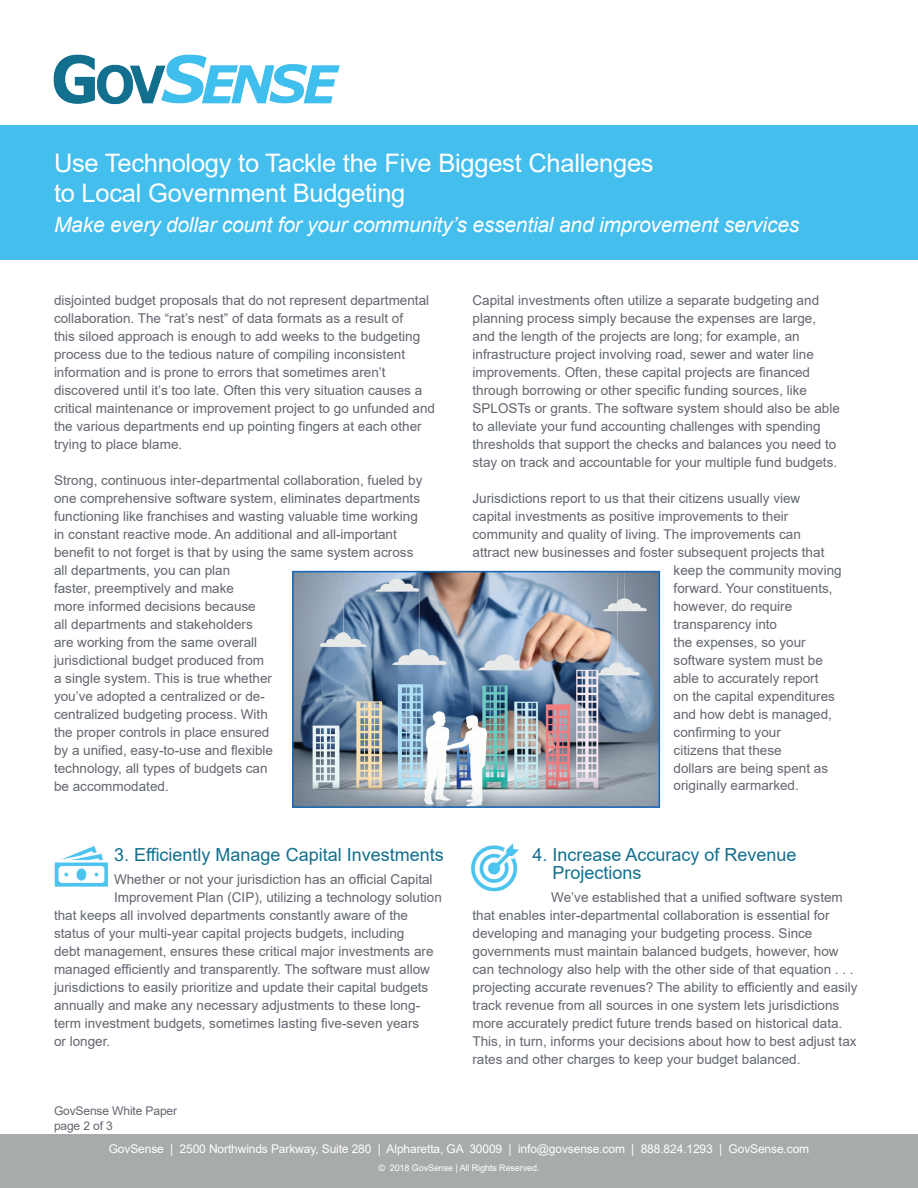
<style>
.page{position:relative;width:918px;height:1188px;background:#fff}
.page>*{position:absolute;margin:0;border:0;box-sizing:border-box;transform-origin:0 0}
.t1{font:25.5px/30px "Arial";letter-spacing:-.01em;color:#fff}
.t2{font:italic 21px "Arial";letter-spacing:-.01em;color:#fff}
.t3{font:18px/18px "Arial";color:#136f8e}
.t4{font:13.5px/18px "Arial";color:#62666f}
.t5{font:12px "Arial";letter-spacing:-.01em;color:#fff}
.t6{font:12px/14.4px "Arial";letter-spacing:-.01em;color:#62666f}
.t7{font:9px "Arial";letter-spacing:-.01em;color:#fff}
</style>
<div class="page">
<img style="left:53px;top:54px;width:287px;height:51px">
<div style="left:0;top:1134px;width:918px;height:54px;background:#a8abac"></div>
<div style="left:0;top:125px;width:918px;height:135px;background:#44beed"></div>
<img style="left:295px;top:574px;width:362px;height:231px">
<div style="left:292px;top:571px;width:368px;height:237px;border:2px solid #1468b3"></div>
<img style="left:54px;top:846px;width:54px;height:41px">
<img style="left:471px;top:843px;width:48px;height:49px">
<h1 class="t1" style="left:54px;top:148px;width:601px">Use Technology to Tackle the Five Biggest Challenges to Local Government Budgeting</h1>
<h2 class="t2" style="left:54px;top:211px;width:747px">Make every dollar count for your community’s essential and improvement services</h2>
<p class="t4" style="left:54px;top:291px;width:383px">disjointed budget proposals that do not represent departmental collaboration. The “rat’s nest” of data formats as a result of<br>this siloed approach is enough to add weeks to the budgeting process due to the tedious nature of compiling inconsistent information and is prone to errors that sometimes aren’t discovered until it’s too late. Often this very situation causes a critical maintenance or improvement project to go unfunded and the various departments end up pointing fingers at each other trying to place blame.</p>
<p class="t4" style="left:54px;top:471px;width:370px">Strong, continuous inter-departmental collaboration, fueled by one comprehensive software system, eliminates departments functioning like franchises and wasting valuable time working in constant reactive mode. An additional and all-important benefit to not forget is that by using the same system across all departments, you can plan<br>faster, preemptively and make<br>more informed decisions because<br>all departments and stakeholders<br>are working from the same overall<br>jurisdictional budget produced from<br>a single system. This is true whether<br>you’ve adopted a centralized or de-<br>centralized budgeting process. With<br>the proper controls in place ensured<br>by a unified, easy-to-use and flexible<br>technology, all types of budgets can<br>be accommodated.</p>
<h3 class="t3" style="left:114px;top:845px;width:331px">3. Efficiently Manage Capital Investments</h3>
<p class="t4" style="left:114px;top:870px;width:320px">Whether or not your jurisdiction has an official Capital</p>
<p class="t4" style="left:114px;top:888px;width:329px">Improvement Plan (CIP), utilizing a technology solution</p>
<p class="t4" style="left:54px;top:906px;width:356px">that keeps all involved departments constantly aware of the</p>
<p class="t4" style="left:54px;top:924px;width:352px">status of your multi-year capital projects budgets, including</p>
<p class="t4" style="left:54px;top:942px;width:381px">debt management, ensures these critical major investments are</p>
<p class="t4" style="left:54px;top:960px;width:377px">managed efficiently and transparently. The software must allow</p>
<p class="t4" style="left:54px;top:978px;width:376px">jurisdictions to easily prioritize and update their capital budgets</p>
<p class="t4" style="left:54px;top:996px;width:368px">annually and make any necessary adjustments to these long-</p>
<p class="t4" style="left:54px;top:1014px;width:367px">term investment budgets, sometimes lasting five-seven years</p>
<p class="t4" style="left:54px;top:1032px;width:58px">or longer.</p>
<p class="t4" style="left:472px;top:291px;width:369px">Capital investments often utilize a separate budgeting and planning process simply because the expenses are large, and the length of the projects are long; for example, an infrastructure project involving road, sewer and water line improvements. Often, these capital projects are financed through borrowing or other specific funding sources, like SPLOSTs or grants. The software system should also be able to alleviate your fund accounting challenges with spending thresholds that support the checks and balances you need to stay on track and accountable for your multiple fund budgets.</p>
<p class="t4" style="left:472px;top:489px;width:329px">Jurisdictions report to us that their citizens usually view</p>
<p class="t4" style="left:472px;top:507px;width:317px">capital investments as positive improvements to their</p>
<p class="t4" style="left:472px;top:525px;width:330px">community and quality of living. The improvements can</p>
<p class="t4" style="left:472px;top:543px;width:353px">attract new businesses and foster subsequent projects that</p>
<p class="t4" style="left:674px;top:561px;width:170px">keep the community moving</p>
<p class="t4" style="left:674px;top:579px;width:161px">forward. Your constituents,</p>
<p class="t4" style="left:674px;top:597px;width:120px">however, do require</p>
<p class="t4" style="left:674px;top:615px;width:105px">transparency into</p>
<p class="t4" style="left:674px;top:633px;width:134px">the expenses, so your</p>
<p class="t4" style="left:674px;top:651px;width:151px">software system must be</p>
<p class="t4" style="left:674px;top:669px;width:146px">able to accurately report</p>
<p class="t4" style="left:674px;top:687px;width:163px">on the capital expenditures</p>
<p class="t4" style="left:674px;top:705px;width:160px">and how debt is managed,</p>
<p class="t4" style="left:674px;top:723px;width:109px">confirming to your</p>
<p class="t4" style="left:674px;top:741px;width:110px">citizens that these</p>
<p class="t4" style="left:674px;top:759px;width:156px">dollars are being spent as</p>
<p class="t4" style="left:674px;top:777px;width:127px">originally earmarked.</p>
<h3 class="t3" style="left:553px;top:845px;width:246px;text-indent:-20px">4. Increase Accuracy of Revenue<br>Projections</h3>
<p class="t4" style="left:472px;top:888px;width:387px;text-indent:79px">We’ve established that a unified software system that enables inter-departmental collaboration is essential for developing and managing your budgeting process. Since governments must maintain balanced budgets, however, how can technology also help with the other side of that equation . . . projecting accurate revenues? The ability to efficiently and easily track revenue from all sources in one system lets jurisdictions more accurately predict future trends based on historical data.<br>This, in turn, informs your decisions about how to best adjust tax rates and other charges to keep your budget balanced.</p>
<p class="t6" style="left:54px;top:1104px;width:125px">GovSense White Paper page 2 of 3</p>
<p class="t5" style="left:109px;top:1141px;width:702px">GovSense | 2500 Northwinds Parkway, Suite 280 | Alpharetta, GA 30009 | info@govsense.com | 888.824.1293 | GovSense.com</p>
<p class="t7" style="left:378px;top:1162px;width:163px">© 2018 GovSense | All Rights Reserved.</p>
</div>
